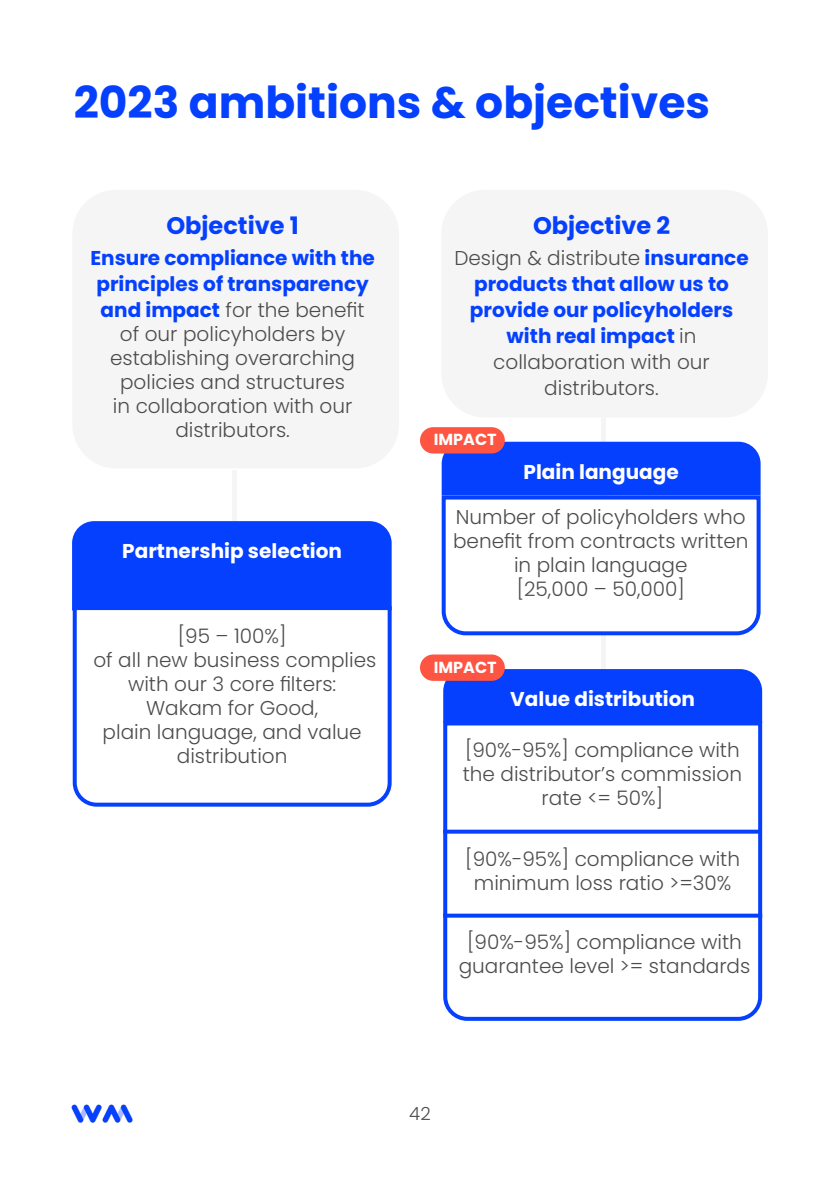
<style>
.page{position:relative;width:840px;height:1191px;background:#fff}
.page>*{position:absolute;margin:0;border:0;box-sizing:border-box;transform-origin:0 0}
.t1{font:700 44px "Poppins";color:#0540ff}
.t2{font:700 24px "Poppins";color:#0540ff}
.t3{font:300 20px/24px "Poppins";color:#4c4c4c;text-align:center}
.t4{font:700 20px/26px "Poppins";color:#0540ff;text-align:center}
.t5{font:700 20px "Poppins";color:#fff}
.t6{font:300 18px "Poppins";color:#4c4c4c}
.t7{font:700 16px "Poppins";color:#fff}
.s1{font-weight:300;color:#4c4c4c}
</style>
<div class="page">
<img style="left:71px;top:1104px;width:62px;height:19px">
<div style="left:601px;top:417px;width:5px;height:331px;background:#f5f5f5"></div>
<hr style="left:232px;top:470px;width:4px;height:331px;background:#f5f5f5">
<div style="left:72px;top:190px;width:327px;height:278px;background:#f5f5f5;border-radius:44px"></div>
<div style="left:72px;top:521px;width:319px;height:83px;background:#0540ff"></div>
<svg style="left:72px;top:604px;width:320px;height:203px"></svg>
<div style="left:441px;top:190px;width:326px;height:227px;background:#f5f5f5;border-radius:44px"></div>
<div style="left:441px;top:442px;width:319px;height:51px;background:#0540ff"></div>
<svg style="left:441px;top:493px;width:320px;height:143px"></svg>
<div style="left:443px;top:669px;width:318px;height:50px;background:#0540ff"></div>
<svg style="left:443px;top:719px;width:320px;height:302px"></svg>
<svg style="left:443px;top:829px;width:317px;height:4px"></svg>
<svg style="left:443px;top:913px;width:318px;height:4px"></svg>
<div style="left:420px;top:427px;width:84px;height:26px;background:#fe5442;border-radius:13px"></div>
<div style="left:420px;top:654px;width:84px;height:27px;background:#fe5442;border-radius:13px"></div>
<h1 class="t1" style="left:74px;top:77px;width:637px">2023 ambitions &amp; objectives</h1>
<p class="t2" style="left:166px;top:212px;width:134px">Objective 1</p>
<p class="t4" style="left:90px;top:245px;width:286px">Ensure compliance with the principles of transparency and impact <span class="s1">for the benefit</span></p>
<p class="t3" style="left:110px;top:322px;width:246px">of our policyholders by establishing overarching policies and structures in collaboration with our distributors.</p>
<p class="t5" style="left:122px;top:539px;width:221px">Partnership selection</p>
<p class="t3" style="left:93px;top:624px;width:284px">[95 – 100%]<br>of all new business complies with our 3 core filters:<br>Wakam for Good,<br>plain language, and value distribution</p>
<p class="t2" style="left:532px;top:212px;width:138px">Objective 2</p>
<p class="t4" style="left:454px;top:245px;width:296px"><span class="s1">Design &amp; distribute</span> insurance products that allow us to provide our policyholders with real impact <span class="s1">in collaboration with our distributors.</span></p>
<p class="t7" style="left:433px;top:430px;width:64px">IMPACT</p>
<p class="t5" style="left:523px;top:460px;width:157px">Plain language</p>
<p class="t3" style="left:453px;top:505px;width:297px">Number of policyholders who benefit from contracts written in plain language<br>[25,000 – 50,000]</p>
<p class="t7" style="left:433px;top:658px;width:64px">IMPACT</p>
<p class="t5" style="left:510px;top:687px;width:186px">Value distribution</p>
<p class="t3" style="left:462px;top:738px;width:280px">[90%-95%] compliance with the distributor’s commission rate &lt;= 50%]</p>
<p class="t3" style="left:465px;top:847px;width:276px">[90%-95%] compliance with minimum loss ratio &gt;=30%</p>
<p class="t3" style="left:458px;top:930px;width:293px">[90%-95%] compliance with guarantee level &gt;= standards</p>
<p class="t6" style="left:409px;top:1103px;width:23px">42</p>
</div>
